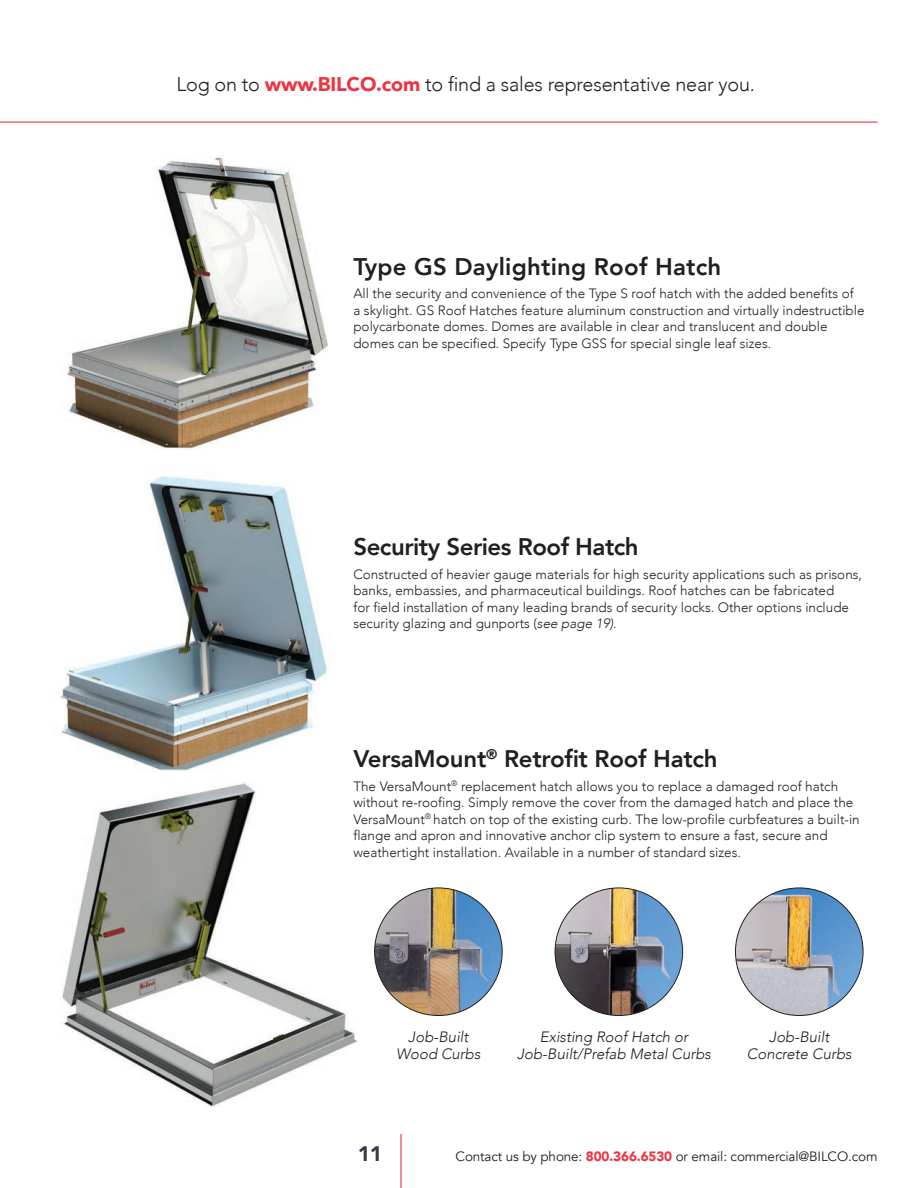
<style>
.page{position:relative;width:918px;height:1188px;background:#fff}
.page>*{position:absolute;margin:0;border:0;box-sizing:border-box;transform-origin:0 0}
.t1{font:800 24px "Avenir";letter-spacing:-.01em;color:#231f20}
.t2{font:800 24px "Avenir";letter-spacing:.01em;color:#231f20}
.t3{font:900 21px "Avenir";color:#323d47}
.t4{font:300 19.8px "Avenir";letter-spacing:-.01em;color:#231f20}
.t5{font:italic 300 15px/16.5px "Avenir";color:#231f20;text-align:center}
.t6{font:300 13.5px/16.5px "Avenir";color:#231f20}
.t7{font:13.5px "Avenir";letter-spacing:-.01em;color:#231f20}
.s1{font-weight:900;color:#ee3341}
.s2{font-style:italic}
</style>
<div class="page">
<hr style="left:400px;top:1134px;width:2px;height:54px;background:#ee3341">
<hr style="left:0;top:122px;width:878px;height:1px;background:#ee3341">
<img style="left:67px;top:156px;width:261px;height:293px">
<img style="left:60px;top:476px;width:268px;height:295px">
<img style="left:62px;top:783px;width:297px;height:324px">
<img style="left:375px;top:888px;width:127px;height:128px;border-radius:64px">
<img style="left:735px;top:888px;width:128px;height:128px;border-radius:64px">
<img style="left:555px;top:888px;width:128px;height:128px;border-radius:64px">
<h3 class="t4" style="left:176px;top:72px;width:580px">Log on to <span class="s1">www.BILCO.com</span> to find a sales representative near you.</h3>
<p class="t2" style="left:353px;top:248px;width:369px">Type GS Daylighting Roof Hatch</p>
<p class="t6" style="left:353px;top:285px;width:513px">All the security and convenience of the Type S roof hatch with the added benefits of<br>a skylight. GS Roof Hatches feature aluminum construction and virtually indestructible polycarbonate domes. Domes are available in clear and translucent and double domes can be specified. Specify Type GSS for special single leaf sizes.</p>
<p class="t1" style="left:353px;top:528px;width:287px">Security Series Roof Hatch</p>
<p class="t6" style="left:353px;top:566px;width:510px">Constructed of heavier gauge materials for high security applications such as prisons, banks, embassies, and pharmaceutical buildings. Roof hatches can be fabricated<br>for field installation of many leading brands of security locks. Other options include security glazing and gunports (<span class="s2">see page 19).</span></p>
<p class="t1" style="left:353px;top:740px;width:366px">VersaMount<sup>®</sup> Retrofit Roof Hatch</p>
<p class="t6" style="left:353px;top:778px;width:508px">The VersaMount<sup>®</sup> replacement hatch allows you to replace a damaged roof hatch without re-roofing. Simply remove the cover from the damaged hatch and place the VersaMount<sup>®</sup> hatch on top of the existing curb. The low-profile curbfeatures a built-in flange and apron and innovative anchor clip system to ensure a fast, secure and weathertight installation. Available in a number of standard sizes.</p>
<p class="t5" style="left:517px;top:1029px;width:196px">Existing Roof Hatch or<br>Job-Built/Prefab Metal Curbs</p>
<p class="t5" style="left:396px;top:1029px;width:86px">Job-Built<br>Wood Curbs</p>
<p class="t5" style="left:747px;top:1029px;width:106px">Job-Built<br>Concrete Curbs</p>
<h2 class="t3" style="left:358px;top:1136px;width:26px">11</h2>
<p class="t7" style="left:456px;top:1148px;width:423px">Contact us by phone: <span class="s1">800.366.6530</span> or email: commercial@BILCO.com</p>
</div>
